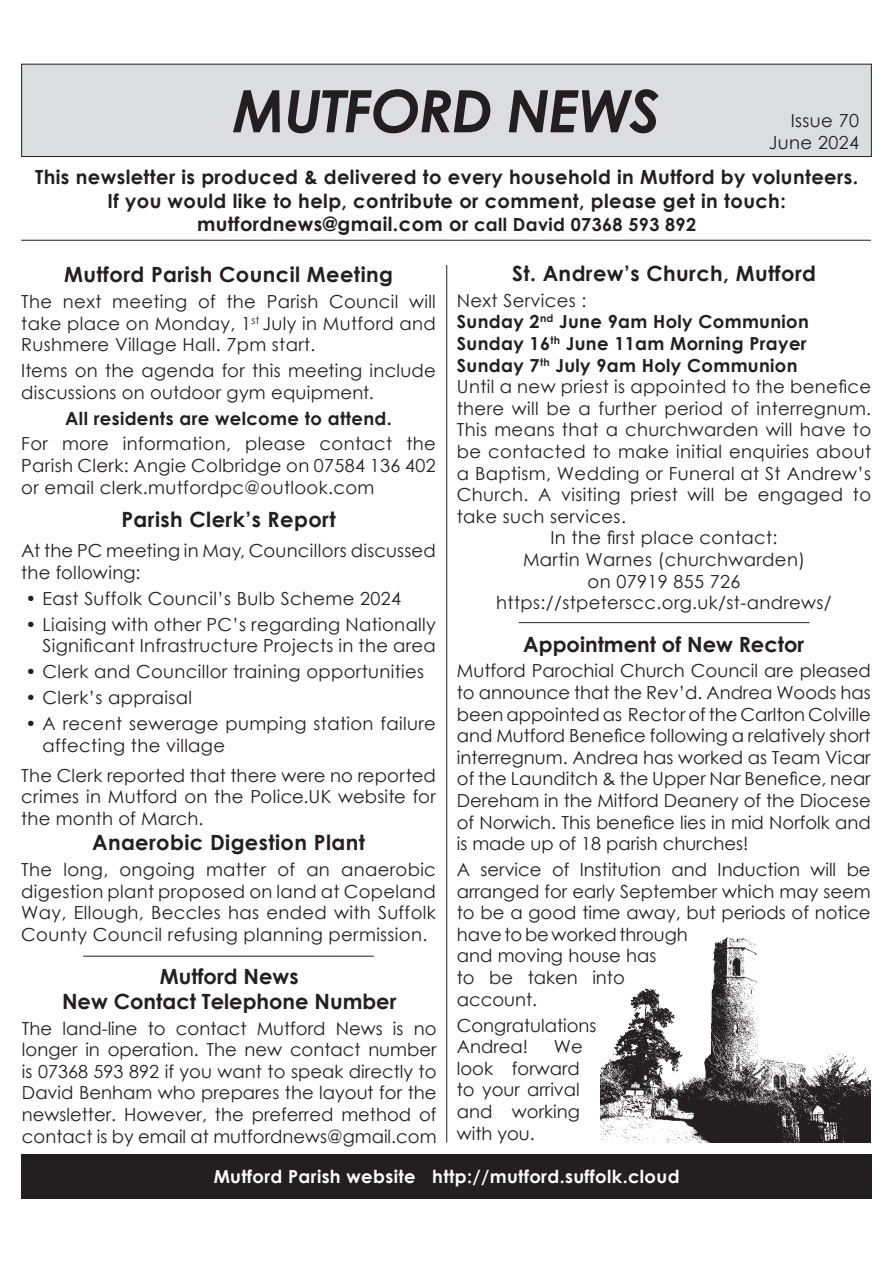
<style>
.page{position:relative;width:893px;height:1263px;background:#fff}
.page>*{position:absolute;margin:0;border:0;box-sizing:border-box;transform-origin:0 0}
.t1{font:italic 700 58.5px "Century Gothic";letter-spacing:-.02em;color:#231f20}
.t2{font:700 21px "Century Gothic";letter-spacing:.02em;color:#231f20}
.t3{font:700 21px/25.2px "Century Gothic";color:#231f20;text-align:center}
.t4{font:700 19.5px/23.4px "Century Gothic";letter-spacing:.02em;color:#231f20;text-align:center}
.t5{font:18px/21.6px "Century Gothic";letter-spacing:.02em;color:#231f20;text-align:justify}
.t6{font:18px/21.6px "Century Gothic";color:#231f20}
.t7{font:700 18px "Century Gothic";letter-spacing:.02em;color:#231f20}
.t8{font:700 18px "Century Gothic";letter-spacing:.02em;color:#fff}
.s1{font-size:18px}
</style>
<div class="page">
<div style="left:22px;top:64px;width:849px;height:93px;background:#dcdddf"></div>
<div style="left:21px;top:64px;width:851px;height:93px;border:1px solid #231f20"></div>
<hr style="left:21px;top:240px;width:850px;height:1px;background:#231f20">
<div style="left:21px;top:1154px;width:851px;height:45px;background:#231f20"></div>
<hr style="left:446px;top:265px;width:1px;height:877px;background:#231f20">
<hr style="left:83px;top:956px;width:291px;height:1px;background:#231f20">
<hr style="left:519px;top:622px;width:290px;height:1px;background:#231f20">
<img style="left:601px;top:937px;width:270px;height:205px">
<h1 class="t1" style="left:233px;top:67px;width:429px">MUTFORD NEWS</h1>
<p class="t4" style="left:35px;top:165px;width:824px">This newsletter is produced &amp; delivered to every household in Mutford by volunteers.<br>If you would like to help, contribute or comment, please get in touch: mutfordnews@gmail.com or <span class="s1">call David 07368 593 892</span></p>
<p class="t5" style="left:769px;top:109px;width:92px;text-align:right">Issue 70<br>June 2024</p>
<p class="t2" style="left:64px;top:259px;width:330px">Mutford Parish Council Meeting</p>
<p class="t5" style="left:21px;top:290px;width:416px">The next meeting of the Parish Council will take place on Monday, 1<sup>st</sup> July in Mutford and Rushmere Village Hall. 7pm start.</p>
<p class="t5" style="left:21px;top:360px;width:416px">Items on the agenda for this meeting include discussions on outdoor gym equipment.</p>
<p class="t7" style="left:65px;top:404px;width:328px">All residents are welcome to attend.</p>
<p class="t5" style="left:21px;top:433px;width:416px">For more information, please contact the Parish Clerk: Angie Colbridge on 07584 136 402 or email clerk.mutfordpc@outlook.com</p>
<p class="t2" style="left:121px;top:504px;width:216px">Parish Clerk’s Report</p>
<p class="t5" style="left:21px;top:540px;width:416px">At the PC meeting in May, Councillors discussed the following:</p>
<p class="t5" style="left:26px;top:587px;width:377px">• East Suffolk Council’s Bulb Scheme 2024</p>
<p class="t5" style="left:26px;top:613px;width:412px;text-align:right">• Liaising with other PC’s regarding Nationally<br>Significant Infrastructure Projects in the area</p>
<p class="t5" style="left:26px;top:661px;width:400px">• Clerk and Councillor training opportunities</p>
<p class="t5" style="left:26px;top:686px;width:168px">• Clerk’s appraisal</p>
<p class="t5" style="left:43px;top:712px;width:395px;text-indent:-17px">• A recent sewerage pumping station failure affecting the village</p>
<p class="t5" style="left:21px;top:764px;width:416px">The Clerk reported that there were no reported crimes in Mutford on the Police.UK website for the month of March.</p>
<p class="t2" style="left:92px;top:826px;width:275px">Anaerobic Digestion Plant</p>
<p class="t5" style="left:21px;top:858px;width:416px">The long, ongoing matter of an anaerobic digestion plant proposed on land at Copeland Way, Ellough, Beccles has ended with Suffolk County Council refusing planning permission.</p>
<p class="t3" style="left:62px;top:962px;width:336px">Mutford News<br>New Contact Telephone Number</p>
<p class="t5" style="left:22px;top:1017px;width:416px">The land-line to contact Mutford News is no longer in operation. The new contact number is 07368 593 892 if you want to speak directly to David Benham who prepares the layout for the newsletter. However, the preferred method of contact is by email at mutfordnews@gmail.com</p>
<p class="t2" style="left:512px;top:257px;width:306px">St. Andrew’s Church, Mutford</p>
<p class="t5" style="left:457px;top:289px;width:131px">Next Services :</p>
<p class="t7" style="left:457px;top:308px;width:354px">Sunday 2<sup>nd</sup> June 9am Holy Communion</p>
<p class="t7" style="left:457px;top:330px;width:351px">Sunday 16<sup>th</sup> June 11am Morning Prayer</p>
<p class="t7" style="left:457px;top:351px;width:342px">Sunday 7<sup>th</sup> July 9am Holy Communion</p>
<p class="t5" style="left:457px;top:375px;width:416px">Until a new priest is appointed to the benefice</p>
<p class="t5" style="left:457px;top:397px;width:416px">there will be a further period of interregnum.</p>
<p class="t5" style="left:457px;top:419px;width:416px">This means that a churchwarden will have to</p>
<p class="t5" style="left:457px;top:440px;width:416px">be contacted to make initial enquiries about</p>
<p class="t5" style="left:457px;top:462px;width:416px">a Baptism, Wedding or Funeral at St Andrew’s</p>
<p class="t5" style="left:457px;top:483px;width:416px">Church. A visiting priest will be engaged to</p>
<p class="t5" style="left:457px;top:505px;width:171px">take such services.</p>
<p class="t5" style="left:550px;top:527px;width:229px">In the first place contact:</p>
<p class="t5" style="left:523px;top:548px;width:283px">Martin Warnes (churchwarden)</p>
<p class="t5" style="left:588px;top:570px;width:154px">on 07919 855 726</p>
<p class="t5" style="left:496px;top:591px;width:337px">https://stpeterscc.org.uk/st-andrews/</p>
<p class="t3" style="left:523px;top:630px;width:282px">Appointment of New Rector</p>
<p class="t5" style="left:457px;top:660px;width:415px">Mutford Parochial Church Council are pleased to announce that the Rev’d. Andrea Woods has been appointed as Rector of the Carlton Colville and Mutford Benefice following a relatively short interregnum. Andrea has worked as Team Vicar of the Launditch &amp; the Upper Nar Benefice, near Dereham in the Mitford Deanery of the Diocese of Norwich. This benefice lies in mid Norfolk and is made up of 18 parish churches!</p>
<p class="t6" style="left:457px;top:858px;width:415px">A service of Institution and Induction will be arranged for early September which may seem to be a good time away, but periods of notice have to be worked through<br>and moving house has<br>to be taken into<br>account.</p>
<p class="t6" style="left:457px;top:1014px;width:141px">Congratulations<br>Andrea!</p>
<p class="t6" style="left:457px;top:1035px;width:128px;text-indent:97px">We look forward to your arrival and working with you.</p>
<p class="t8" style="left:214px;top:1163px;width:467px">Mutford Parish website http://mutford.suffolk.cloud</p>
</div>
